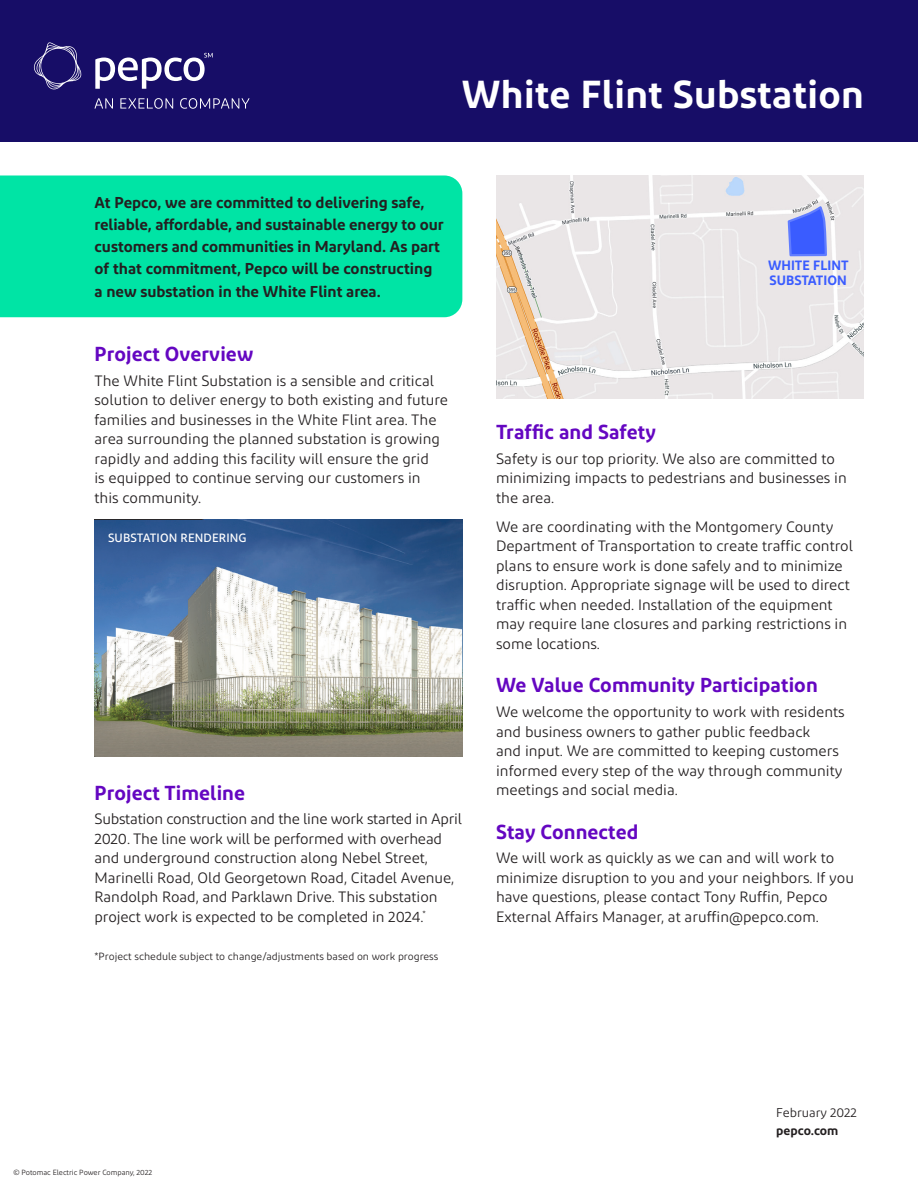
<style>
.page{position:relative;width:918px;height:1188px;background:#fff}
.page>*{position:absolute;margin:0;border:0;box-sizing:border-box;transform-origin:0 0}
.t1{font:600 39px "Diodrum";letter-spacing:.01em;color:#fff}
.t2{font:600 20.25px "Diodrum";letter-spacing:.005em;color:#6406c1}
.t3{font:600 15.75px/22.2px "Diodrum";color:#231f20}
.t4{font:15px/19.5px "Diodrum";color:#231f20}
.t5{font:600 13.5px/15px "Diodrum";color:#3a5cff}
.t6{font:12.75px "Diodrum";color:#231f20}
.t7{font:600 12.75px "Diodrum";color:#231f20}
.t8{font:500 12px "Diodrum";letter-spacing:.01em;color:#fff}
.t9{font:10.5px "Diodrum";color:#231f20}
.t10{font:7.5px "Diodrum";letter-spacing:-.005em;color:#231f20}
</style>
<div class="page">
<div style="left:0;top:0;width:918px;height:142px;background:#170d67"></div>
<svg style="left:34px;top:42px;width:216px;height:67px"></svg>
<div style="left:0;top:176px;width:462px;height:141px;background:#00e4a5"></div>
<svg style="left:94px;top:520px;width:368px;height:236px;background:#8696a0"></svg>
<svg style="left:94px;top:520px;width:112px;height:1px"></svg>
<img style="left:496px;top:176px;width:368px;height:222px">
<svg style="left:787px;top:204px;width:41px;height:53px;background:#6c84f7"></svg>
<h1 class="t1" style="left:462px;top:69px;width:404px">White Flint Substation</h1>
<p class="t3" style="left:95px;top:191px;width:351px">At Pepco, we are committed to delivering safe, reliable, affordable, and sustainable energy to our customers and communities in Maryland. As part of that commitment, Pepco will be constructing a new substation in the White Flint area.</p>
<p class="t5" style="left:768px;top:258px;width:82px">WHITE FLINT<br>SUBSTATION</p>
<h2 class="t2" style="left:95px;top:341px;width:160px">Project Overview</h2>
<p class="t4" style="left:95px;top:370px;width:355px">The White Flint Substation is a sensible and critical solution to deliver energy to both existing and future families and businesses in the White Flint area. The area surrounding the planned substation is growing rapidly and adding this facility will ensure the grid<br>is equipped to continue serving our customers in this community.</p>
<p class="t8" style="left:108px;top:531px;width:140px">SUBSTATION RENDERING</p>
<h2 class="t2" style="left:95px;top:779px;width:152px">Project Timeline</h2>
<p class="t4" style="left:95px;top:809px;width:369px">Substation construction and the line work started in April 2020. The line work will be performed with overhead and underground construction along Nebel Street, Marinelli Road, Old Georgetown Road, Citadel Avenue, Randolph Road, and Parklawn Drive. This substation project work is expected to be completed in 2024.<sup>*</sup></p>
<p class="t9" style="left:95px;top:950px;width:345px">*Project schedule subject to change/adjustments based on work progress</p>
<h2 class="t2" style="left:496px;top:419px;width:161px">Traffic and Safety</h2>
<p class="t4" style="left:496px;top:448px;width:352px">Safety is our top priority. We also are committed to minimizing impacts to pedestrians and businesses in the area.</p>
<p class="t4" style="left:496px;top:517px;width:358px">We are coordinating with the Montgomery County Department of Transportation to create traffic control plans to ensure work is done safely and to minimize disruption. Appropriate signage will be used to direct traffic when needed. Installation of the equipment may require lane closures and parking restrictions in some locations.</p>
<h2 class="t2" style="left:496px;top:672px;width:323px">We Value Community Participation</h2>
<p class="t4" style="left:496px;top:702px;width:350px">We welcome the opportunity to work with residents and business owners to gather public feedback<br>and input. We are committed to keeping customers informed every step of the way through community meetings and social media.</p>
<h2 class="t2" style="left:496px;top:818px;width:144px">Stay Connected</h2>
<p class="t4" style="left:496px;top:848px;width:359px">We will work as quickly as we can and will work to minimize disruption to you and your neighbors. If you have questions, please contact Tony Ruffin, Pepco External Affairs Manager, at aruffin@pepco.com.</p>
<p class="t10" style="left:14px;top:1167px;width:140px">© Potomac Electric Power Company, 2022</p>
<p class="t6" style="left:776px;top:1104px;width:82px">February 2022</p>
<p class="t7" style="left:776px;top:1122px;width:64px">pepco.com</p>
</div>
